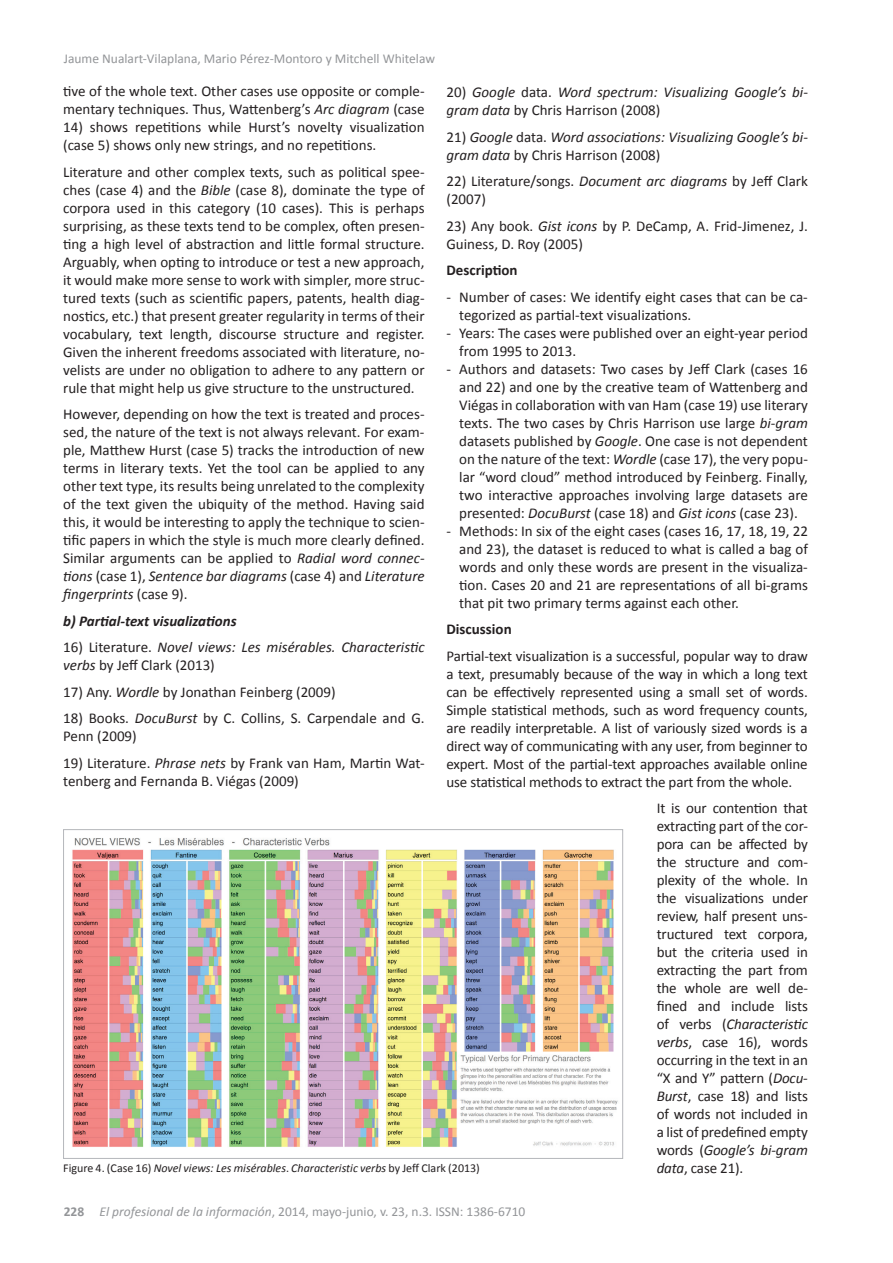
<style>
.page{position:relative;width:893px;height:1263px;background:#fff}
.page>*{position:absolute;margin:0;border:0;box-sizing:border-box;transform-origin:0 0}
.t1{font:15px/18px "Calibri";color:#231f20}
.t2{font:italic 15px/18px "Calibri";color:#231f20}
.t3{font:italic 700 15px "Calibri";color:#231f20}
.t4{font:700 15px "Calibri";color:#231f20}
.t5{font:13.5px "Calibri";color:#939598}
.t6{font:italic 12px "Calibri";color:#231f20}
.s1{font-style:italic}
.s2{font-style:normal}
.s3{font-weight:700}
</style>
<div class="page">
<img style="left:72px;top:838px;width:546px;height:309px">
<p class="t5" style="left:64px;top:50px;width:373px">Jaume Nualart-Vilaplana, Mario Pérez-Montoro y Mitchell Whitelaw</p>
<p class="t1" style="left:63px;top:82px;width:363px">tive of the whole text. Other cases use opposite or comple&shy;mentary techniques. Thus, Wattenberg’s <span class="s1">Arc diagram</span> (case</p>
<p class="t1" style="left:63px;top:118px;width:363px">14) shows repetitions while Hurst’s novelty visualization (case 5) shows only new strings, and no repetitions.</p>
<p class="t1" style="left:63px;top:163px;width:363px;text-align:justify">Literature and other complex texts, such as political spee&shy;ches (case 4) and the <span class="s1">Bible</span> (case 8), dominate the type of corpora used in this category (10 cases). This is perhaps surprising, as these texts tend to be complex, often presen&shy;ting a high level of abstraction and little formal structure.<br>Arguably, when opting to introduce or test a new approach, it would make more sense to work with simpler, more struc&shy;tured texts (such as scientific papers, patents, health diag&shy;nostics, etc.) that present greater regularity in terms of their vocabulary, text length, discourse structure and register.<br>Given the inherent freedoms associated with literature, no&shy;velists are under no obligation to adhere to any pattern or rule that might help us give structure to the unstructured.</p>
<p class="t1" style="left:63px;top:405px;width:363px;text-align:justify">However, depending on how the text is treated and proces&shy;sed, the nature of the text is not always relevant. For exam&shy;ple, Matthew Hurst (case 5) tracks the introduction of new terms in literary texts. Yet the tool can be applied to any other text type, its results being unrelated to the complexity of the text given the ubiquity of the method. Having said this, it would be interesting to apply the technique to scien&shy;tific papers in which the style is much more clearly defined.<br>Similar arguments can be applied to <span class="s1">Radial word connec&shy;tions</span> (case 1), <span class="s1">Sentence bar diagrams</span> (case 4) and <span class="s1">Literature fingerprints</span> (case 9).</p>
<p class="t3" style="left:63px;top:611px;width:175px">b) Partial-text visualizations</p>
<p class="t2" style="left:63px;top:638px;width:363px"><span class="s2">16) Literature.</span> Novel views: Les misérables. Characteristic verbs <span class="s2">by Jeff Clark (2013)</span></p>
<p class="t1" style="left:63px;top:683px;width:274px">17) Any. <span class="s1">Wordle</span> by Jonathan Feinberg (2009)</p>
<p class="t1" style="left:63px;top:709px;width:363px">18) Books. <span class="s1">DocuBurst</span> by C. Collins, S. Carpendale and G.<br>Penn (2009)</p>
<p class="t1" style="left:63px;top:754px;width:363px">19) Literature. <span class="s1">Phrase nets</span> by Frank van Ham, Martin Wat&shy;tenberg and Fernanda B. Viégas (2009)</p>
<p class="t2" style="left:446px;top:82px;width:363px"><span class="s2">20)</span> Google <span class="s2">data.</span> Word spectrum: Visualizing Google’s bi&shy;gram data <span class="s2">by Chris Harrison (2008)</span></p>
<p class="t2" style="left:446px;top:127px;width:363px"><span class="s2">21)</span> Google <span class="s2">data.</span> Word associations: Visualizing Google’s bi&shy;gram data <span class="s2">by Chris Harrison (2008)</span></p>
<p class="t1" style="left:446px;top:172px;width:363px">22) Literature/songs. <span class="s1">Document arc diagrams</span> by Jeff Clark (2007)</p>
<p class="t1" style="left:446px;top:217px;width:363px">23) Any book. <span class="s1">Gist icons</span> by P. DeCamp, A. Frid-Jimenez, J.<br>Guiness, D. Roy (2005)</p>
<p class="t4" style="left:446px;top:260px;width:73px">Description</p>
<p class="t1" style="left:459px;top:288px;width:350px;text-indent:-13px">- Number of cases: We identify eight cases that can be ca&shy;tegorized as partial-text visualizations.</p>
<p class="t1" style="left:459px;top:324px;width:350px;text-indent:-13px">- Years: The cases were published over an eight-year period from 1995 to 2013.</p>
<p class="t1" style="left:459px;top:360px;width:350px;text-align:justify;text-indent:-13px">- Authors and datasets: Two cases by Jeff Clark (cases 16 and 22) and one by the creative team of Wattenberg and Viégas in collaboration with van Ham (case 19) use literary texts. The two cases by Chris Harrison use large <span class="s1">bi-gram </span>datasets published by <span class="s1">Google</span>. One case is not dependent on the nature of the text: <span class="s1">Wordle</span> (case 17), the very popu&shy;lar “word cloud” method introduced by Feinberg. Finally, two interactive approaches involving large datasets are presented: <span class="s1">DocuBurst</span> (case 18) and <span class="s1">Gist icons</span> (case 23).</p>
<p class="t1" style="left:459px;top:522px;width:350px;text-align:justify;text-indent:-13px">- Methods: In six of the eight cases (cases 16, 17, 18, 19, 22 and 23), the dataset is reduced to what is called a bag of words and only these words are present in the visualiza&shy;tion. Cases 20 and 21 are representations of all bi-grams that pit two primary terms against each other.</p>
<p class="t4" style="left:446px;top:619px;width:67px">Discussion</p>
<p class="t1" style="left:446px;top:647px;width:363px;text-align:justify">Partial-text visualization is a successful, popular way to draw a text, presumably because of the way in which a long text can be effectively represented using a small set of words.<br>Simple statistical methods, such as word frequency counts, are readily interpretable. A list of variously sized words is a direct way of communicating with any user, from beginner to expert. Most of the partial-text approaches available online use statistical methods to extract the part from the whole.</p>
<p class="t1" style="left:657px;top:799px;width:153px;text-align:justify">It is our contention that extracting part of the cor&shy;pora can be affected by the structure and com&shy;plexity of the whole. In the visualizations under review, half present uns&shy;tructured text corpora, but the criteria used in extracting the part from the whole are well de&shy;fined and include lists of verbs (<span class="s1">Characteristic verbs</span>, case 16), words occurring in the text in an “X and Y” pattern (<span class="s1">Docu-Burst</span>, case 18) and lists of words not included in a list of predefined empty words (<span class="s1">Google’s bi-gram</span></p>
<p class="t6" style="left:63px;top:1160px;width:418px"><span class="s2">Figure 4. (Case 16)</span> Novel views: Les misérables<span class="s2">.</span> Characteristic verbs <span class="s2">by Jeff Clark (2013)</span></p>
<p class="t1" style="left:657px;top:1159px;width:88px"><span class="s1">data</span>, case 21).</p>
<p class="t5" style="left:64px;top:1203px;width:463px"><span class="s3">228</span> <span class="s1">El profesional de la información</span>, 2014, mayo-junio, v. 23, n.3. ISSN: 1386-6710</p>
</div>
